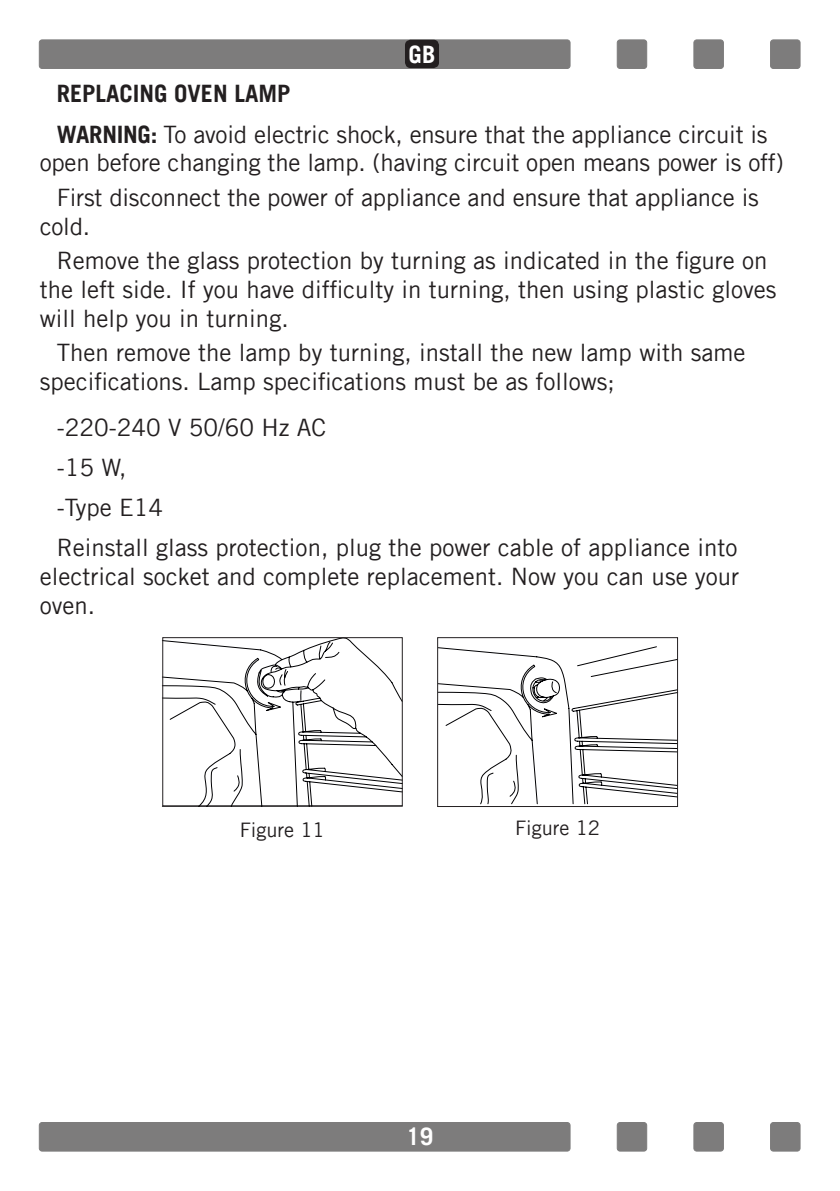
<style>
.page{position:relative;width:840px;height:1191px;background:#fff}
.page>*{position:absolute;margin:0;border:0;box-sizing:border-box;transform-origin:0 0}
.t1{font:24px/40.2px "Trade Gothic";color:#231f20}
.t2{font:700 24px "Trade Gothic";color:#fff}
.t3{font:20px "Trade Gothic";color:#231f20}
.s1{font-weight:700}
</style>
<div class="page">
<div style="left:39px;top:40px;width:530px;height:28px;background:#7d7c7c;border-radius:3px"></div>
<div style="left:39px;top:40px;width:531px;height:29px;border:1px solid #7d7c7c;border-radius:3px"></div>
<div style="left:770px;top:40px;width:29px;height:28px;background:#7d7c7c;border-radius:3px"></div>
<div style="left:769px;top:40px;width:30px;height:29px;border:1px solid #7d7c7c;border-radius:3px"></div>
<div style="left:617px;top:40px;width:29px;height:28px;background:#7d7c7c;border-radius:3px"></div>
<div style="left:616px;top:40px;width:30px;height:29px;border:1px solid #7d7c7c;border-radius:3px"></div>
<div style="left:693px;top:40px;width:30px;height:28px;background:#7d7c7c;border-radius:3px"></div>
<div style="left:693px;top:40px;width:30px;height:29px;border:1px solid #7d7c7c;border-radius:3px"></div>
<div style="left:39px;top:1122px;width:530px;height:29px;background:#7d7c7c;border-radius:3px"></div>
<div style="left:39px;top:1122px;width:531px;height:29px;border:1px solid #7d7c7c;border-radius:3px"></div>
<div style="left:770px;top:1122px;width:29px;height:29px;background:#7d7c7c;border-radius:3px"></div>
<div style="left:769px;top:1122px;width:30px;height:29px;border:1px solid #7d7c7c;border-radius:3px"></div>
<div style="left:617px;top:1122px;width:29px;height:29px;background:#7d7c7c;border-radius:3px"></div>
<div style="left:616px;top:1122px;width:30px;height:29px;border:1px solid #7d7c7c;border-radius:3px"></div>
<div style="left:693px;top:1122px;width:30px;height:29px;background:#7d7c7c;border-radius:3px"></div>
<div style="left:693px;top:1122px;width:30px;height:29px;border:1px solid #7d7c7c;border-radius:3px"></div>
<svg style="left:162px;top:637px;width:240px;height:169px"></svg>
<svg style="left:437px;top:637px;width:240px;height:170px"></svg>
<div style="left:405px;top:40px;width:34px;height:28px;background:#231f20;border-radius:6px"></div>
<p class="t2" style="left:408px;top:39px;width:28px">GB</p>
<p class="t1" style="left:57px;top:73px;width:712px"><span class="s1">REPLACING OVEN LAMP<br>WARNING:</span> To avoid electric shock, ensure that the appliance circuit is</p>
<p class="t1" style="left:40px;top:145px;width:745px;line-height:34.4px;text-align:center">open before changing the lamp. (having circuit open means power is off)<br>First disconnect the power of appliance and ensure that appliance is</p>
<p class="t1" style="left:57px;top:209px;width:711px;line-height:34.4px;text-indent:-17px">cold.<br>Remove the glass protection by turning as indicated in the figure on</p>
<p class="t1" style="left:40px;top:275px;width:737px;line-height:28.8px">the left side. If you have difficulty in turning, then using plastic gloves will help you in turning.</p>
<p class="t1" style="left:40px;top:338px;width:706px;line-height:28.8px;text-indent:17px">Then remove the lamp by turning, install the new lamp with same specifications. Lamp specifications must be as follows;</p>
<p class="t1" style="left:57px;top:407px;width:681px">-220-240 V 50/60 Hz AC<br>-15 W,<br>-Type E14<br>Reinstall glass protection, plug the power cable of appliance into</p>
<p class="t1" style="left:40px;top:562px;width:700px;line-height:28.8px">electrical socket and complete replacement. Now you can use your oven.</p>
<p class="t3" style="left:240px;top:817px;width:87px">Figure 11</p>
<p class="t3" style="left:515px;top:816px;width:87px">Figure 12</p>
<p class="t2" style="left:406px;top:1122px;width:28px">19</p>
</div>
